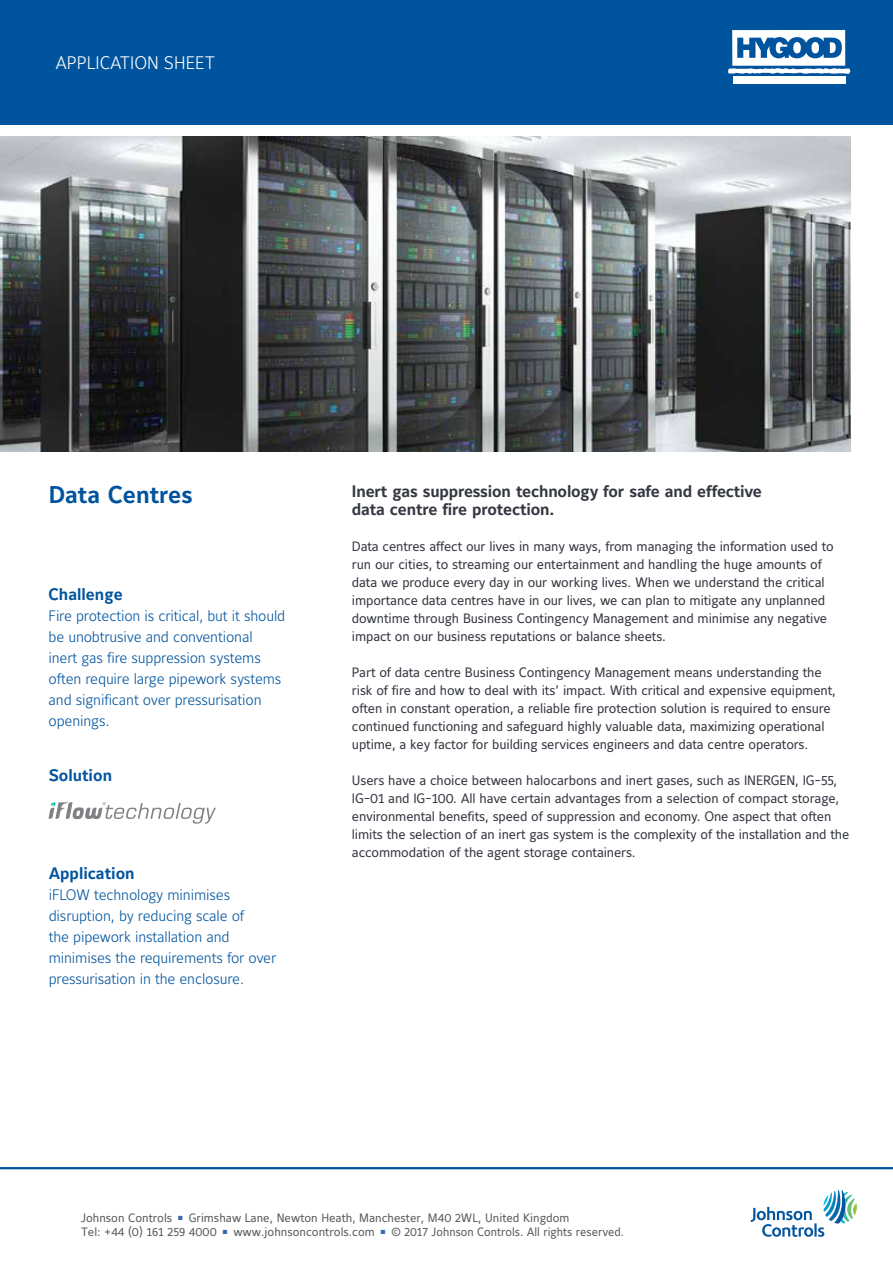
<style>
.page{position:relative;width:893px;height:1263px;background:#fff}
.page>*{position:absolute;margin:0;border:0;box-sizing:border-box;transform-origin:0 0}
.t1{font:700 24px "Maurea Jci Lf ML";color:#00549e}
.t2{font:300 18px "Maurea Jci Lf ML";color:#fff}
.t3{font:700 16.5px/18px "Maurea Jci Lf ML";letter-spacing:-.01em;color:#343741}
.t4{font:700 16.5px "Maurea Jci Lf ML";color:#00549e}
.t5{font:300 15px/21px "Maurea Jci Lf ML";letter-spacing:-.01em;color:#00549e}
.t6{font:13.5px/18px "Maurea Jci Lf ML";letter-spacing:-.01em;color:#343741}
.t7{font:12px/14.4px "Maurea Jci Lf ML";color:#58595b}
.s1{color:#3969ac}
</style>
<div class="page">
<div style="left:0;top:0;width:893px;height:125px;background:#00549e"></div>
<img style="left:0;top:136px;width:850px;height:315px">
<div style="left:733px;top:76px;width:113px;height:8px;background:#fff"></div>
<svg style="left:728px;top:30px;width:122px;height:44px"></svg>
<svg style="left:750px;top:1190px;width:107px;height:47px"></svg>
<hr style="left:0;top:1167px;width:893px;height:2px;background:#00549e">
<svg style="left:49px;top:802px;width:167px;height:22px"></svg>
<h2 class="t2" style="left:55px;top:52px;width:161px">APPLICATION SHEET</h2>
<h1 class="t1" style="left:49px;top:480px;width:145px">Data Centres</h1>
<p class="t4" style="left:49px;top:584px;width:76px">Challenge</p>
<p class="t5" style="left:49px;top:605px;width:238px">Fire protection is critical, but it should be unobtrusive and conventional<br>inert gas fire suppression systems often require large pipework systems and significant over pressurisation openings.</p>
<p class="t4" style="left:49px;top:765px;width:65px">Solution</p>
<p class="t4" style="left:49px;top:863px;width:87px">Application</p>
<p class="t5" style="left:49px;top:883px;width:229px">iFLOW technology minimises disruption, by reducing scale of<br>the pipework installation and minimises the requirements for over pressurisation in the enclosure.</p>
<p class="t3" style="left:352px;top:483px;width:411px">Inert gas suppression technology for safe and effective data centre fire protection.</p>
<p class="t6" style="left:352px;top:537px;width:483px">Data centres affect our lives in many ways, from managing the information used to run our cities, to streaming our entertainment and handling the huge amounts of data we produce every day in our working lives. When we understand the critical importance data centres have in our lives, we can plan to mitigate any unplanned downtime through Business Contingency Management and minimise any negative impact on our business reputations or balance sheets.</p>
<p class="t6" style="left:352px;top:663px;width:485px">Part of data centre Business Contingency Management means understanding the risk of fire and how to deal with its’ impact. With critical and expensive equipment, often in constant operation, a reliable fire protection solution is required to ensure continued functioning and safeguard highly valuable data, maximizing operational uptime, a key factor for building services engineers and data centre operators.</p>
<p class="t6" style="left:352px;top:771px;width:499px">Users have a choice between halocarbons and inert gases, such as INERGEN, IG-55, IG-01 and IG-100. All have certain advantages from a selection of compact storage, environmental benefits, speed of suppression and economy. One aspect that often limits the selection of an inert gas system is the complexity of the installation and the accommodation of the agent storage containers.</p>
<p class="t7" style="left:81px;top:1210px;width:545px">Johnson Controls <span class="s1">■</span> Grimshaw Lane, Newton Heath, Manchester, M40 2WL, United Kingdom<br>Tel: +44 (0) 161 259 4000 <span class="s1">■</span> www.johnsoncontrols.com <span class="s1">■</span> © 2017 Johnson Controls. All rights reserved.</p>
</div>
